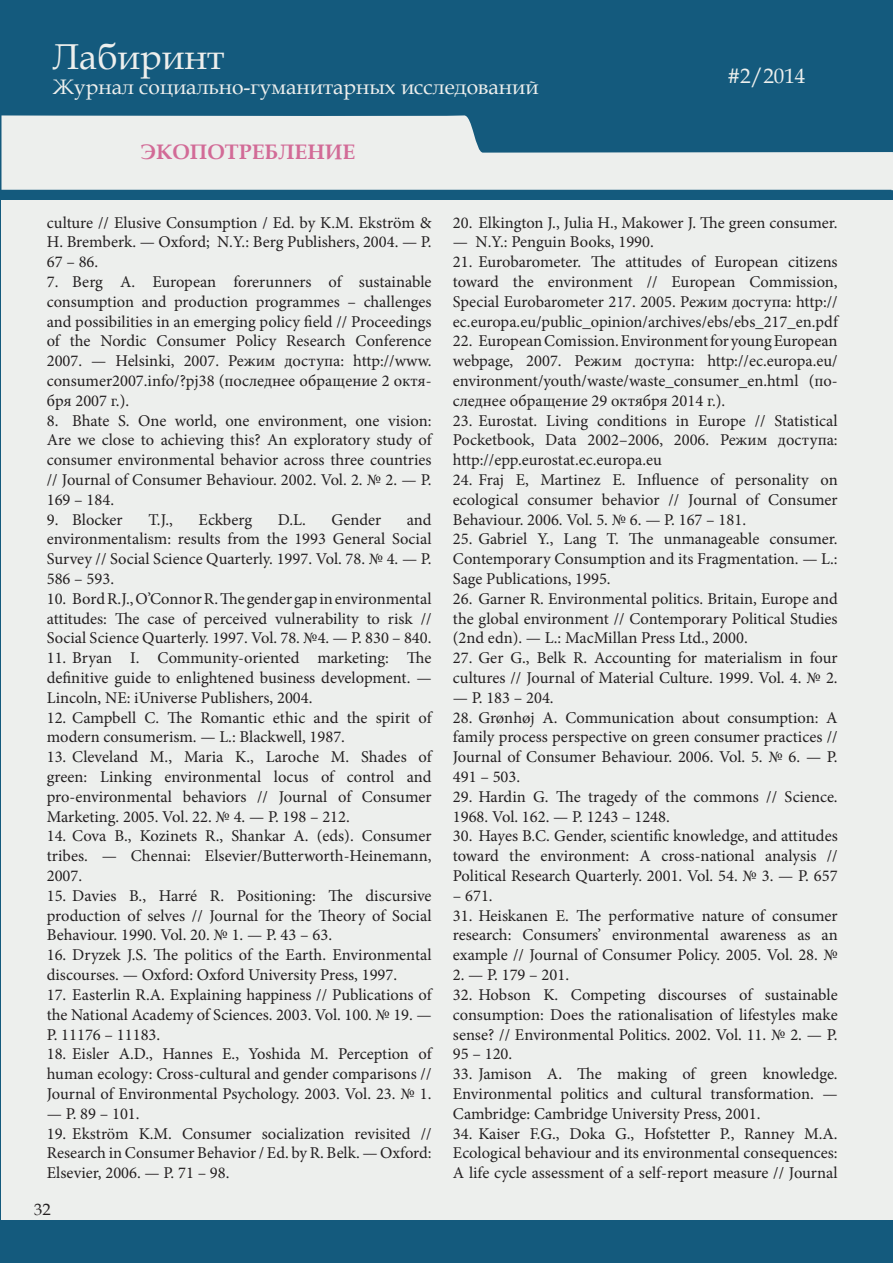
<style>
.page{position:relative;width:893px;height:1263px;background:#fff}
.page>*{position:absolute;margin:0;border:0;box-sizing:border-box;transform-origin:0 0}
.t1{font:36px "Book Antiqua";color:#edefed}
.t2{font:21px "Book Antiqua";color:#edefed}
.t3{font:700 21px "Book Antiqua";color:#d26b97}
.t4{font:16.5px/19.8px "Minion Pro";color:#231f20;text-align:justify}
.t5{font:16.5px "Book Antiqua";color:#231f20}
</style>
<div class="page">
<div style="left:1px;top:0;width:892px;height:1262px;background:#145a7d"></div>
<div style="left:2px;top:200px;width:891px;height:1020px;background:#edefed"></div>
<svg style="left:2px;top:115px;width:889px;height:75px;fill:#edefed"></svg>
<svg style="left:891px;top:152px;width:2px;height:1111px"></svg>
<h1 class="t1" style="left:53px;top:31px;width:173px">Лабиринт</h1>
<p class="t2" style="left:53px;top:72px;width:487px">Журнал социально-гуманитарных исследований</p>
<p class="t3" style="left:141px;top:138px;width:216px">ЭКОПОТРЕБЛЕНИЕ</p>
<p class="t2" style="left:727px;top:61px;width:79px">#2/2014</p>
<p class="t2" style="left:740px;top:61px;width:12px">1</p>
<p class="t4" style="left:47px;top:212px;width:386px">culture // Elusive Consumption / Ed. by K.M. Ekström &amp; H. Bremberk. — Oxford; N.Y.: Berg Publishers, 2004. — P.<br>67 – 86.</p>
<p class="t4" style="left:47px;top:272px;width:386px">7. Berg A. European forerunners of sustainable consumption and production programmes – challenges and possibilities in an emerging policy field // Proceedings of the Nordic Consumer Policy Research Conference 2007. — Helsinki, 2007. Режим доступа: http://www. consumer2007.info/?pј38 (последнее обращение 2 октя&shy;бря 2007 г.).</p>
<p class="t4" style="left:47px;top:410px;width:386px">8. Bhate S. One world, one environment, one vision:<br>Are we close to achieving this? An exploratory study of consumer environmental behavior across three countries // Journal of Consumer Behaviour. 2002. Vol. 2. № 2. — P.<br>169 – 184.</p>
<p class="t4" style="left:47px;top:509px;width:77px">9. Blocker</p>
<p class="t4" style="left:148px;top:509px;width:26px">T.J.,</p>
<p class="t4" style="left:199px;top:509px;width:55px">Eckberg</p>
<p class="t4" style="left:278px;top:509px;width:29px">D.L.</p>
<p class="t4" style="left:331px;top:509px;width:51px">Gender</p>
<p class="t4" style="left:47px;top:509px;width:386px;text-indent:360px">and environmentalism: results from the 1993 General Social Survey // Social Science Quarterly. 1997. Vol. 78. № 4. — P.<br>586 – 593.</p>
<p class="t4" style="left:47px;top:589px;width:386px">10. Bord R.J., O’Connor R. The gender gap in environmental attitudes: The case of perceived vulnerability to risk // Social Science Quarterly. 1997. Vol. 78. №4. — P. 830 – 840.</p>
<p class="t4" style="left:47px;top:648px;width:386px">11. Bryan I. Community-oriented marketing: The definitive guide to enlightened business development. — Lincoln, NE: iUniverse Publishers, 2004.</p>
<p class="t4" style="left:47px;top:707px;width:386px">12. Campbell C. The Romantic ethic and the spirit of modern consumerism. — L.: Blackwell, 1987.</p>
<p class="t4" style="left:47px;top:747px;width:386px">13. Cleveland M., Maria K., Laroche M. Shades of green: Linking environmental locus of control and pro-environmental behaviors // Journal of Consumer Marketing. 2005. Vol. 22. № 4. — P. 198 – 212.</p>
<p class="t4" style="left:47px;top:826px;width:386px">14. Cova B., Kozinets R., Shankar A. (eds). Consumer tribes. — Chennai: Elsevier/Butterworth-Heinemann, 2007.</p>
<p class="t4" style="left:47px;top:886px;width:386px">15. Davies B., Harré R. Positioning: The discursive production of selves // Journal for the Theory of Social Behaviour. 1990. Vol. 20. № 1. — P. 43 – 63.</p>
<p class="t4" style="left:47px;top:945px;width:386px">16. Dryzek J.S. The politics of the Earth. Environmental discourses. — Oxford: Oxford University Press, 1997.</p>
<p class="t4" style="left:47px;top:985px;width:386px">17. Easterlin R.A. Explaining happiness // Publications of the National Academy of Sciences. 2003. Vol. 100. № 19. — P. 11176 – 11183.</p>
<p class="t4" style="left:47px;top:1044px;width:386px">18. Eisler A.D., Hannes E., Yoshida M. Perception of human ecology: Cross-cultural and gender comparisons // Journal of Environmental Psychology. 2003. Vol. 23. № 1.</p>
<p class="t4" style="left:47px;top:1103px;width:94px">— P. 89 – 101.</p>
<p class="t4" style="left:47px;top:1123px;width:386px">19. Ekström K.M. Consumer socialization revisited // Research in Consumer Behavior / Ed. by R. Belk. — Oxford:<br>Elsevier, 2006. — P. 71 – 98.</p>
<p class="t5" style="left:34px;top:1198px;width:18px">32</p>
<p class="t4" style="left:453px;top:212px;width:386px">20. Elkington J., Julia H., Makower J. The green consumer.</p>
<p class="t4" style="left:453px;top:232px;width:202px">— N.Y.: Penguin Books, 1990.</p>
<p class="t4" style="left:453px;top:252px;width:386px">21. Eurobarometer. The attitudes of European citizens toward the environment // European Commission, Special Eurobarometer 217. 2005. Режим доступа: http:// ec.europa.eu/public_opinion/archives/ebs/ebs_217_en.pdf</p>
<p class="t4" style="left:453px;top:331px;width:386px">22. European Comission. Environment for young European webpage, 2007. Режим доступа: http://ec.europa.eu/ environment/youth/waste/waste_consumer_en.html (по&shy;следнее обращение 29 октября 2014 г.).</p>
<p class="t4" style="left:453px;top:410px;width:386px">23. Eurostat. Living conditions in Europe // Statistical Pocketbook, Data 2002–2006, 2006. Режим доступа: http://epp.eurostat.ec.europa.eu</p>
<p class="t4" style="left:453px;top:470px;width:386px">24. Fraj E, Martinez E. Influence of personality on ecological consumer behavior // Journal of Consumer Behaviour. 2006. Vol. 5. № 6. — P. 167 – 181.</p>
<p class="t4" style="left:453px;top:529px;width:386px">25. Gabriel Y., Lang T. The unmanageable consumer.<br>Contemporary Consumption and its Fragmentation. — L.:<br>Sage Publications, 1995.</p>
<p class="t4" style="left:453px;top:589px;width:386px">26. Garner R. Environmental politics. Britain, Europe and the global environment // Contemporary Political Studies (2nd edn). — L.: MacMillan Press Ltd., 2000.</p>
<p class="t4" style="left:453px;top:648px;width:386px">27. Ger G., Belk R. Accounting for materialism in four cultures // Journal of Material Culture. 1999. Vol. 4. № 2.</p>
<p class="t4" style="left:453px;top:688px;width:102px">— P. 183 – 204.</p>
<p class="t4" style="left:453px;top:707px;width:386px">28. Grønhøj A. Communication about consumption: A family process perspective on green consumer practices // Journal of Consumer Behaviour. 2006. Vol. 5. № 6. — P.<br>491 – 503.</p>
<p class="t4" style="left:453px;top:787px;width:386px">29. Hardin G. The tragedy of the commons // Science.<br>1968. Vol. 162. — P. 1243 – 1248.</p>
<p class="t4" style="left:453px;top:826px;width:386px">30. Hayes B.C. Gender, scientific knowledge, and attitudes toward the environment: A cross-national analysis // Political Research Quarterly. 2001. Vol. 54. № 3. — P. 657</p>
<p class="t4" style="left:453px;top:886px;width:41px">– 671.</p>
<p class="t4" style="left:453px;top:905px;width:386px">31. Heiskanen E. The performative nature of consumer research: Consumers’ environmental awareness as an example // Journal of Consumer Policy. 2005. Vol. 28. №</p>
<p class="t4" style="left:453px;top:965px;width:118px">2. — P. 179 – 201.</p>
<p class="t4" style="left:453px;top:985px;width:386px">32. Hobson K. Competing discourses of sustainable consumption: Does the rationalisation of lifestyles make sense? // Environmental Politics. 2002. Vol. 11. № 2. — P.<br>95 – 120.</p>
<p class="t4" style="left:453px;top:1064px;width:386px">33. Jamison A. The making of green knowledge.<br>Environmental politics and cultural transformation. — Cambridge: Cambridge University Press, 2001.</p>
<p class="t4" style="left:453px;top:1123px;width:386px">34. Kaiser F.G., Doka G., Hofstetter P., Ranney M.A.<br>Ecological behaviour and its environmental consequences:<br>A life cycle assessment of a self-report measure // Journal</p>
</div>
